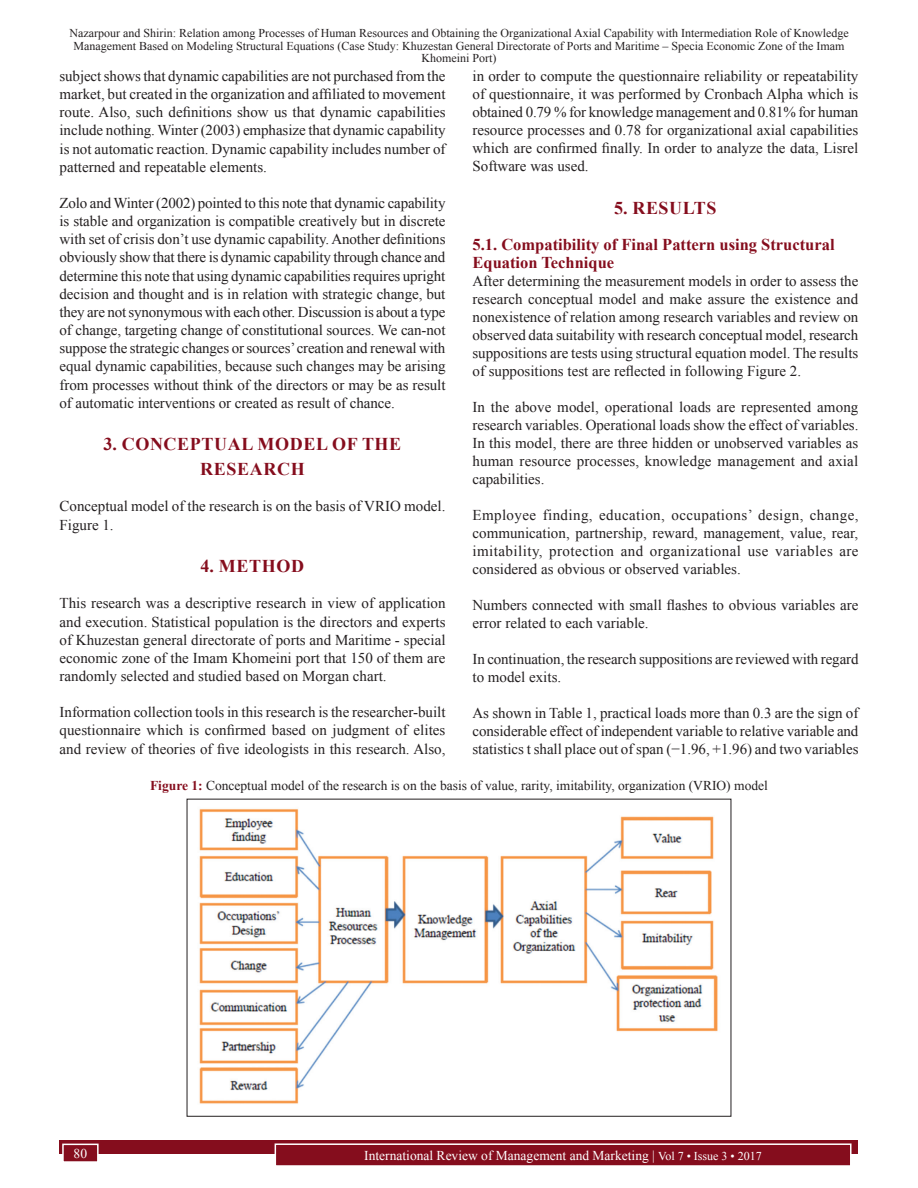
<style>
.page{position:relative;width:918px;height:1188px;background:#fff}
.page>*{position:absolute;margin:0;border:0;box-sizing:border-box;transform-origin:0 0}
.t1{font:700 18px/24.8px "Times New Roman";letter-spacing:.035em;color:#850d1d;text-align:center}
.t2{font:700 16.5px/18px "Times New Roman";color:#850d1d}
.TX{font:15px/18.1px "Times New Roman";color:#231f20;text-align:justify}
.FGC{font:13.5px "Times New Roman";color:#231f20}
.t3{font:13.5px "Times New Roman";color:#fff}
.t4{font:12px/12.6px "Times New Roman";color:#231f20;text-align:center}
.s1{font-weight:700;color:#850d1d}
.s2{font-size:12px}
</style>
<div class="page">
<div style="left:60px;top:1140px;width:798px;height:13px;background:#850d1d"></div>
<div style="left:275px;top:1144px;width:576px;height:22px;background:#850d1d"></div>
<div style="left:275px;top:1143px;width:577px;height:24px;border:2px solid #fff"></div>
<div style="left:63px;top:1144px;width:35px;height:18px;background:#850d1d"></div>
<div style="left:62px;top:1144px;width:37px;height:19px;border:2px solid #fff"></div>
<img style="left:199px;top:809px;width:519px;height:295px">
<p class="t4" style="left:69px;top:26px;width:781px">Nazarpour and Shirin: Relation among Processes of Human Resources and Obtaining the Organizational Axial Capability with Intermediation Role of Knowledge<br>Management Based on Modeling Structural Equations (Case Study: Khuzestan General Directorate of Ports and Maritime – Specia Economic Zone of the Imam<br>Khomeini Port)</p>
<p class="TX" style="left:60px;top:66px;width:388px">subject shows that dynamic capabilities are not purchased from the market, but created in the organization and affiliated to movement route. Also, such definitions show us that dynamic capabilities include nothing. Winter (2003) emphasize that dynamic capability is not automatic reaction. Dynamic capability includes number of patterned and repeatable elements.</p>
<p class="TX" style="left:60px;top:193px;width:388px">Zolo and Winter (2002) pointed to this note that dynamic capability is stable and organization is compatible creatively but in discrete with set of crisis don’t use dynamic capability. Another definitions obviously show that there is dynamic capability through chance and determine this note that using dynamic capabilities requires upright decision and thought and is in relation with strategic change, but they are not synonymous with each other. Discussion is about a type of change, targeting change of constitutional sources. We can-not suppose the strategic changes or sources’ creation and renewal with equal dynamic capabilities, because such changes may be arising from processes without think of the directors or may be as result of automatic interventions or created as result of chance.</p>
<h1 class="t1" style="left:103px;top:432px;width:299px">3. CONCEPTUAL MODEL OF THE<br>RESEARCH</h1>
<p class="TX" style="left:60px;top:497px;width:387px">Conceptual model of the research is on the basis of VRIO model.<br>Figure 1.</p>
<h1 class="t1" style="left:201px;top:553px;width:105px">4. METHOD</h1>
<p class="TX" style="left:60px;top:594px;width:387px">This research was a descriptive research in view of application and execution. Statistical population is the directors and experts of Khuzestan general directorate of ports and Maritime - special economic zone of the Imam Khomeini port that 150 of them are randomly selected and studied based on Morgan chart.</p>
<p class="TX" style="left:60px;top:703px;width:387px">Information collection tools in this research is the researcher-built questionnaire which is confirmed based on judgment of elites and review of theories of five ideologists in this research. Also,</p>
<p class="TX" style="left:472px;top:66px;width:387px">in order to compute the questionnaire reliability or repeatability of questionnaire, it was performed by Cronbach Alpha which is obtained 0.79 % for knowledge management and 0.81% for human resource processes and 0.78 for organizational axial capabilities which are confirmed finally. In order to analyze the data, Lisrel Software was used.</p>
<h1 class="t1" style="left:614px;top:195px;width:104px">5. RESULTS</h1>
<h2 class="t2" style="left:472px;top:235px;width:364px">5.1. Compatibility of Final Pattern using Structural<br>Equation Technique</h2>
<p class="TX" style="left:472px;top:271px;width:387px">After determining the measurement models in order to assess the research conceptual model and make assure the existence and nonexistence of relation among research variables and review on observed data suitability with research conceptual model, research suppositions are tests using structural equation model. The results of suppositions test are reflected in following Figure 2.</p>
<p class="TX" style="left:472px;top:397px;width:388px">In the above model, operational loads are represented among research variables. Operational loads show the effect of variables.<br>In this model, there are three hidden or unobserved variables as human resource processes, knowledge management and axial capabilities.</p>
<p class="TX" style="left:472px;top:505px;width:388px">Employee finding, education, occupations’ design, change, communication, partnership, reward, management, value, rear, imitability, protection and organizational use variables are considered as obvious or observed variables.</p>
<p class="TX" style="left:472px;top:595px;width:387px">Numbers connected with small flashes to obvious variables are error related to each variable.</p>
<p class="TX" style="left:472px;top:649px;width:388px">In continuation, the research suppositions are reviewed with regard to model exits.</p>
<p class="TX" style="left:472px;top:703px;width:388px">As shown in Table 1, practical loads more than 0.3 are the sign of considerable effect of independent variable to relative variable and statistics t shall place out of span (−1.96, +1.96) and two variables</p>
<p class="FGC" style="left:150px;top:776px;width:619px"><span class="s1">Figure 1:</span> Conceptual model of the research is on the basis of value, rarity, imitability, organization (VRIO) model</p>
<p class="t3" style="left:74px;top:1144px;width:15px">80</p>
<p class="t3" style="left:364px;top:1146px;width:399px">International Review of Management and Marketing | <span class="s2">Vol 7 • Issue 3 • 2017</span></p>
</div>
